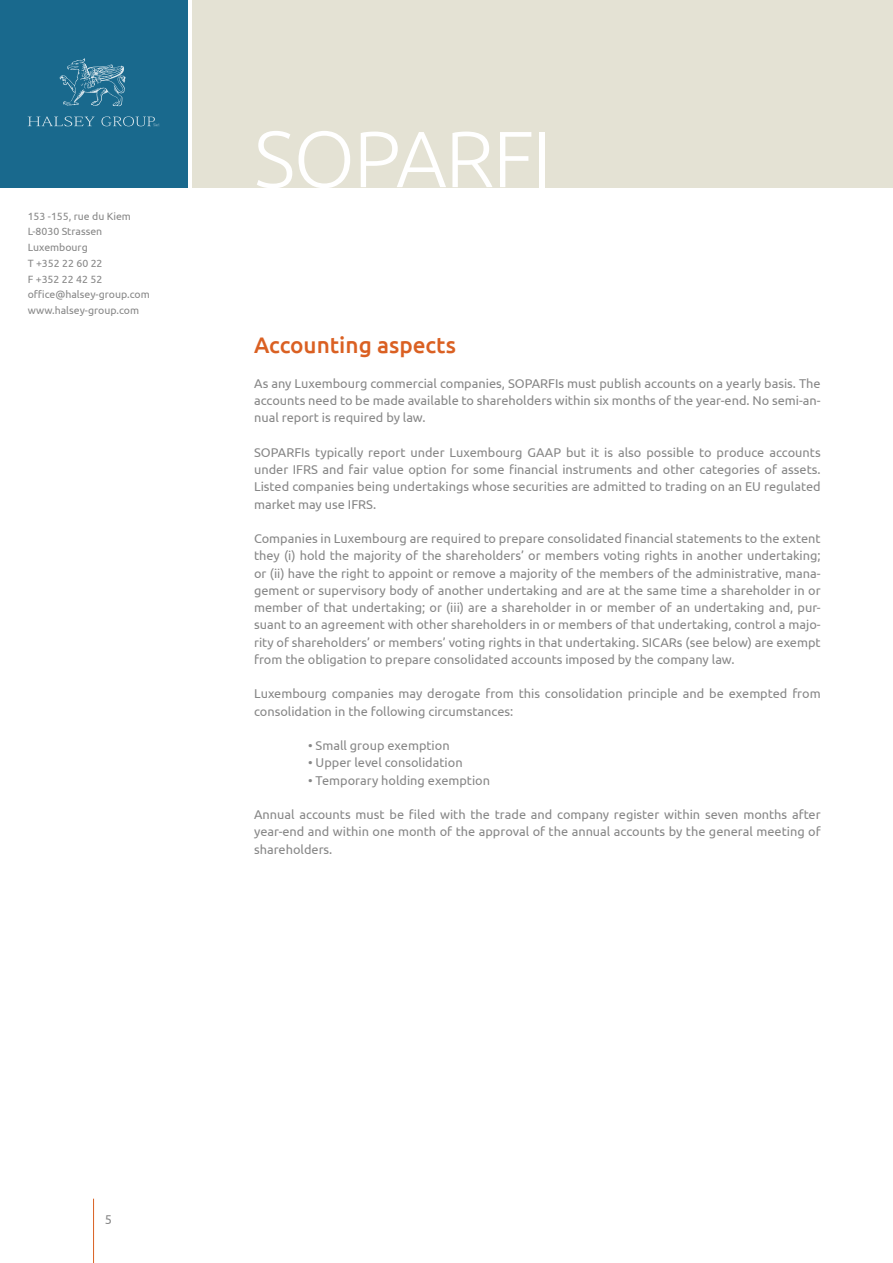
<style>
.page{position:relative;width:893px;height:1263px;background:#fff}
.page>*{position:absolute;margin:0;border:0;box-sizing:border-box;transform-origin:0 0}
.t1{font:300 79.5px "Ubuntu";letter-spacing:-.02em;color:#fff}
.t2{font:500 22.5px "Ubuntu";color:#da6022}
.t3{font:12.75px/17.2px "Ubuntu";color:#878787;text-align:justify}
.t4{font:10.5px/15.8px "Ubuntu";color:#878787}
</style>
<div class="page">
<div style="left:192px;top:0;width:701px;height:187px;background:#e4e2d4"></div>
<div style="left:0;top:0;width:187px;height:187px;background:#19698d"></div>
<svg style="left:28px;top:116px;width:67px;height:10px"></svg>
<svg style="left:101px;top:116px;width:59px;height:10px"></svg>
<svg style="left:60px;top:58px;width:66px;height:48px"></svg>
<hr style="left:93px;top:1199px;width:1px;height:64px;background:#da6022">
<p class="t4" style="left:28px;top:208px;width:124px">153 -155, rue du Kiem<br>L-8030 Strassen<br>Luxembourg<br>T +352 22 60 22<br>F +352 22 42 52 office@halsey-group.com www.halsey-group.com</p>
<h1 class="t1" style="left:254px;top:111px;width:300px">SOPARFI</h1>
<h2 class="t2" style="left:254px;top:331px;width:203px">Accounting aspects</h2>
<p class="t3" style="left:254px;top:374px;width:568px">As any Luxembourg commercial companies, SOPARFIs must publish accounts on a yearly basis. The accounts need to be made available to shareholders within six months of the year-end. No semi-an&shy;nual report is required by law.</p>
<p class="t3" style="left:254px;top:443px;width:568px">SOPARFIs typically report under Luxembourg GAAP but it is also possible to produce accounts under IFRS and fair value option for some financial instruments and other categories of assets.<br>Listed companies being undertakings whose securities are admitted to trading on an EU regulated market may use IFRS.</p>
<p class="t3" style="left:254px;top:530px;width:568px">Companies in Luxembourg are required to prepare consolidated financial statements to the extent they (i) hold the majority of the shareholders’ or members voting rights in another undertaking; or (ii) have the right to appoint or remove a majority of the members of the administrative, mana&shy;gement or supervisory body of another undertaking and are at the same time a shareholder in or member of that undertaking; or (iii) are a shareholder in or member of an undertaking and, pur&shy;suant to an agreement with other shareholders in or members of that undertaking, control a majo&shy;rity of shareholders’ or members’ voting rights in that undertaking. SICARs (see below) are exempt from the obligation to prepare consolidated accounts imposed by the company law.</p>
<p class="t3" style="left:254px;top:685px;width:568px">Luxembourg companies may derogate from this consolidation principle and be exempted from consolidation in the following circumstances:</p>
<p class="t3" style="left:308px;top:737px;width:143px">• Small group exemption</p>
<p class="t3" style="left:308px;top:754px;width:156px">• Upper level consolidation</p>
<p class="t3" style="left:308px;top:771px;width:184px">• Temporary holding exemption</p>
<p class="t3" style="left:254px;top:806px;width:568px">Annual accounts must be filed with the trade and company register within seven months after year-end and within one month of the approval of the annual accounts by the general meeting of shareholders.</p>
<p class="t3" style="left:105px;top:1210px;width:9px">5</p>
</div>
